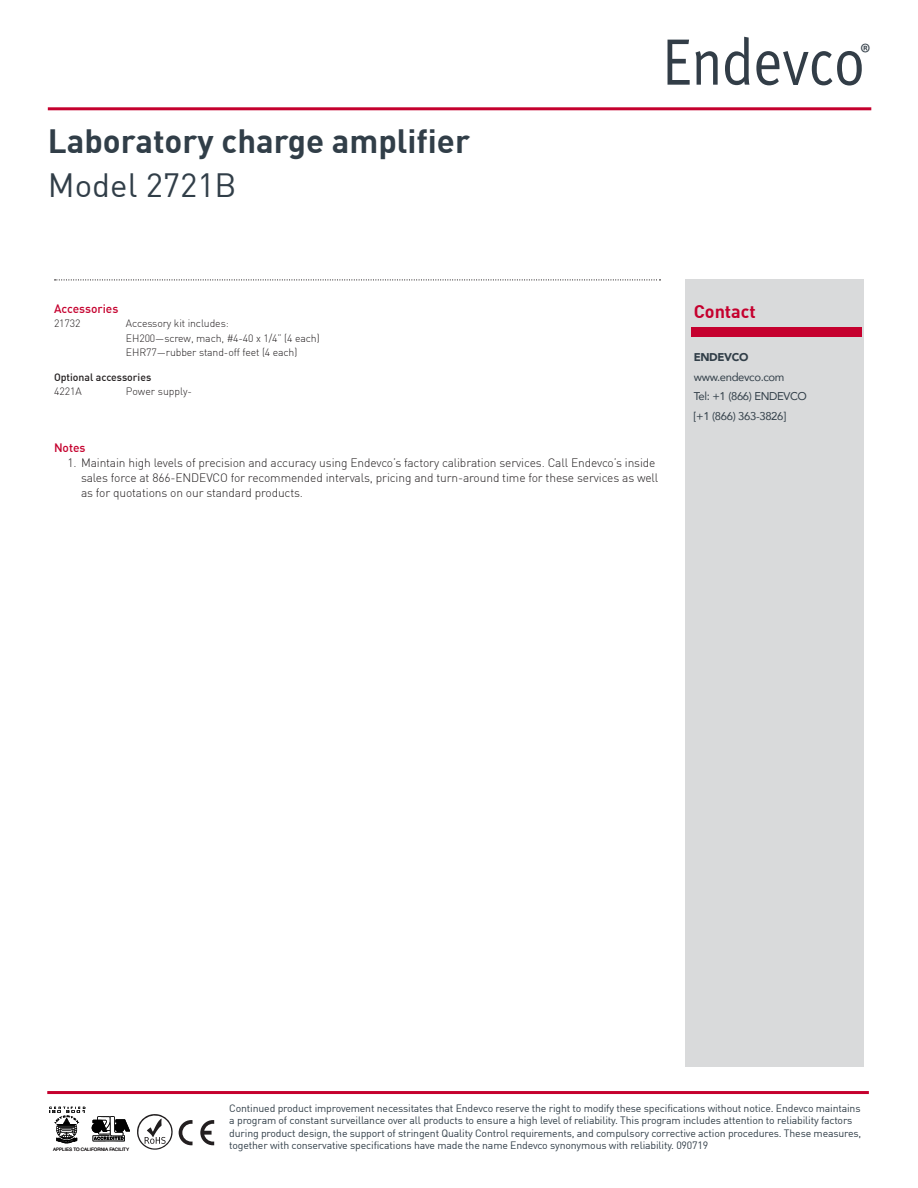
<style>
.page{position:relative;width:918px;height:1188px;background:#fff}
.page>*{position:absolute;margin:0;border:0;box-sizing:border-box;transform-origin:0 0}
.t1{font:700 33px "DIN";color:#313e48}
.t2{font:33px "DIN";color:#313e48}
.t3{font:26.85px "Myriad Pro";color:#323d47;scale:.94 1}
.t4{font:700 18px "DIN";color:#c5002e}
.t5{font:300 12px/15px "DIN";letter-spacing:-.01em;color:#231f20}
.t6{font:500 12px "DIN";color:#c5002e}
.t7{font:11.25px/19.5px "Avenir";letter-spacing:-.03em;color:#313e48}
.t8{font:900 11.25px "Avenir";letter-spacing:-.03em;color:#313e48}
.t9{font:10.5px/12.6px "DIN";letter-spacing:-.015em;color:#313e48}
.t10{font:300 10.5px "DIN";letter-spacing:-.01em;color:#231f20}
.t11{font:500 10.5px "DIN";color:#231f20}
.t12{font:4.5px "Helvetica";color:#231f20}
</style>
<div class="page">
<hr style="left:48px;top:107px;width:823px;height:3px;background:#c5002e">
<svg style="left:668px;top:40px;width:50px;height:45px"></svg>
<svg style="left:725px;top:37px;width:25px;height:48px"></svg>
<svg style="left:756px;top:51px;width:106px;height:35px"></svg>
<div style="left:685px;top:279px;width:179px;height:788px;background:#d9dadb"></div>
<svg style="left:55px;top:279px;width:606px;height:1px"></svg>
<hr style="left:47px;top:1091px;width:822px;height:3px;background:#c5002e">
<img style="left:49px;top:1106px;width:37px;height:38px">
<img style="left:91px;top:1116px;width:39px;height:26px">
<svg style="left:137px;top:1114px;width:36px;height:36px"></svg>
<svg style="left:179px;top:1120px;width:14px;height:25px"></svg>
<svg style="left:200px;top:1120px;width:14px;height:25px"></svg>
<div style="left:691px;top:328px;width:171px;height:9px;background:#c5002e"></div>
<h1 class="t1" style="left:48px;top:120px;width:424px">Laboratory charge amplifier</h1>
<h1 class="t2" style="left:48px;top:164px;width:190px">Model 2721B</h1>
<p class="t6" style="left:54px;top:301px;width:66px">Accessories</p>
<p class="t10" style="left:54px;top:317px;width:28px">21732</p>
<p class="t10" style="left:126px;top:317px;width:104px">Accessory kit includes:</p>
<p class="t10" style="left:126px;top:331px;width:195px">EH200—screw, mach, #4-40 x 1/4” (4 each)</p>
<p class="t10" style="left:126px;top:346px;width:173px">EHR77—rubber stand-off feet (4 each)</p>
<p class="t11" style="left:54px;top:370px;width:99px">Optional accessories</p>
<p class="t10" style="left:54px;top:385px;width:29px">4221A</p>
<p class="t10" style="left:126px;top:385px;width:68px">Power supply-</p>
<p class="t6" style="left:54px;top:440px;width:33px">Notes</p>
<p class="t5" style="left:81px;top:455px;width:579px;text-indent:-14px">1. Maintain high levels of precision and accuracy using Endevco’s factory calibration services. Call Endevco’s inside sales force at 866-ENDEVCO for recommended intervals, pricing and turn-around time for these services as well as for quotations on our standard products.</p>
<h3 class="t4" style="left:694px;top:300px;width:64px">Contact</h3>
<p class="t8" style="left:694px;top:348px;width:56px">ENDEVCO</p>
<p class="t7" style="left:694px;top:367px;width:115px">www.endevco.com<br>Tel: +1 (866) ENDEVCO [+1 (866) 363-3826]</p>
<h2 class="t3" style="left:860px;top:37px;width:13px">®</h2>
<p class="t12" style="left:53px;top:1146px;width:78px">APPLIES TO CALIFORNIA FACILITY</p>
<p class="t9" style="left:229px;top:1101px;width:634px">Continued product improvement necessitates that Endevco reserve the right to modify these specifications without notice. Endevco maintains a program of constant surveillance over all products to ensure a high level of reliability. This program includes attention to reliability factors during product design, the support of stringent Quality Control requirements, and compulsory corrective action procedures. These measures, together with conservative specifications have made the name Endevco synonymous with reliability. 090719</p>
</div>
